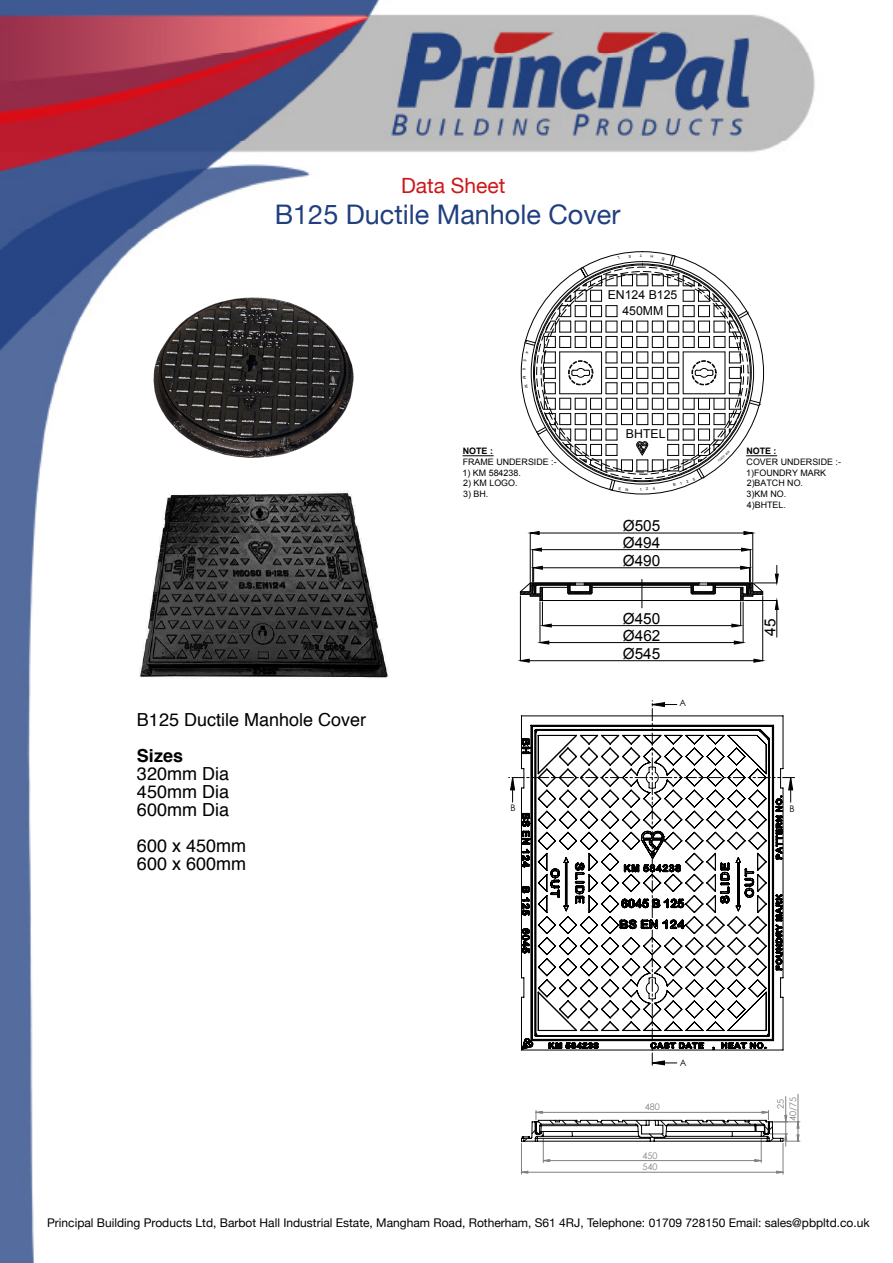
<style>
.page{position:relative;width:893px;height:1263px;background:#fff}
.page>*{position:absolute;margin:0;border:0;box-sizing:border-box;transform-origin:0 0}
.t1{font:27px "Helvetica Neue";color:#203f7f}
.t2{font:21px "Helvetica Neue";color:#cd1719}
.t3{font:18px/18px "Helvetica";color:#000;text-align:justify}
.t4{font:700 18px "Helvetica";color:#000}
.t5{font:15.3px/18.1px "Arial";color:#000}
.t6{font:12.3px/15.5px "Arial";color:#000;text-align:center}
.t7{font:12px "Helvetica Neue";color:#000}
.t8{font:9px "Century Gothic";color:#808080}
.t9{font:9px "Century Gothic";color:#000}
.t10{font:8.85px/10.8px "Arial";color:#000}
.t11{font:700 8.85px "Arial";color:#000}
.t12{font:3.9px "Arial";color:#000}
</style>
<div class="page">
<img style="left:0;top:0;width:815px;height:1263px">
<svg style="left:458px;top:247px;width:357px;height:421px"></svg>
<hr style="left:520px;top:596px;width:1px;height:65px;background:#000">
<hr style="left:762px;top:596px;width:1px;height:65px;background:#000">
<hr style="left:529px;top:660px;width:225px;height:1px;background:#000">
<svg style="left:520px;top:658px;width:10px;height:5px"></svg>
<svg style="left:753px;top:658px;width:10px;height:5px"></svg>
<hr style="left:746px;top:455px;width:31px;height:1px;background:#000">
<hr style="left:532px;top:549px;width:1px;height:33px;background:#000">
<hr style="left:750px;top:549px;width:1px;height:33px;background:#000">
<hr style="left:541px;top:549px;width:200px;height:1px;background:#000">
<svg style="left:532px;top:547px;width:10px;height:5px"></svg>
<svg style="left:741px;top:547px;width:10px;height:5px"></svg>
<hr style="left:530px;top:533px;width:1px;height:49px;background:#000">
<hr style="left:752px;top:533px;width:1px;height:49px;background:#000">
<hr style="left:539px;top:533px;width:205px;height:1px;background:#000">
<svg style="left:529px;top:531px;width:11px;height:4px"></svg>
<svg style="left:743px;top:531px;width:10px;height:4px"></svg>
<svg style="left:519px;top:565px;width:260px;height:80px"></svg>
<hr style="left:463px;top:455px;width:30px;height:1px;background:#000">
<img style="left:133px;top:281px;width:262px;height:203px">
<img style="left:133px;top:484px;width:260px;height:199px">
<hr style="left:509px;top:1221px;width:298px;height:1px;background:#c0c0c0">
<hr style="left:892px;top:695px;width:1px;height:483px;background:#c0c0c0">
<hr style="left:509px;top:1231px;width:298px;height:1px;background:#c0c0c0">
<hr style="left:509px;top:695px;width:1px;height:483px;background:#c0c0c0">
<hr style="left:860px;top:730px;width:1px;height:305px;background:#808080">
<hr style="left:892px;top:735px;width:1px;height:243px;background:#808080">
<svg style="left:892px;top:695px;width:1px;height:41px"></svg>
<hr style="left:521px;top:1143px;width:1px;height:31px;background:#808080">
<hr style="left:783px;top:1143px;width:1px;height:31px;background:#808080">
<svg style="left:509px;top:695px;width:298px;height:478px"></svg>
<svg style="left:523px;top:255px;width:237px;height:236px"></svg>
<h2 class="t2" style="left:401px;top:170px;width:106px">Data Sheet</h2>
<h1 class="t1" style="left:275px;top:195px;width:347px">B125 Ductile Manhole Cover</h1>
<p class="t12" style="left:642px;top:258px;width:4px;rotate:-180deg">T</p>
<p class="t6" style="left:608px;top:287px;width:71px">EN124 B125<br>450MM</p>
<h3 class="t3" style="left:137px;top:711px;width:231px">B125 Ductile Manhole Cover</h3>
<h3 class="t4" style="left:137px;top:741px;width:48px">Sizes</h3>
<h3 class="t3" style="left:137px;top:765px;width:94px">320mm Dia 450mm Dia 600mm Dia</h3>
<h3 class="t3" style="left:137px;top:837px;width:111px">600 x 450mm<br>600 x 600mm</h3>
<p class="t11" style="left:463px;top:445px;width:32px">NOTE :</p>
<p class="t10" style="left:463px;top:456px;width:95px">FRAME UNDERSIDE :-</p>
<p class="t10" style="left:462px;top:467px;width:60px">1) KM 584238.</p>
<p class="t10" style="left:463px;top:478px;width:56px">2) KM LOGO.</p>
<p class="t10" style="left:463px;top:489px;width:27px">3) BH.</p>
<p class="t6" style="left:626px;top:426px;width:41px">BHTEL</p>
<p class="t5" style="left:623px;top:517px;width:39px">Ø505</p>
<p class="t5" style="left:623px;top:533px;width:39px">Ø494</p>
<p class="t5" style="left:623px;top:551px;width:39px">Ø490</p>
<p class="t5" style="left:623px;top:609px;width:39px">Ø450</p>
<p class="t5" style="left:623px;top:626px;width:39px">Ø462<br>Ø545</p>
<p class="t9" style="left:679px;top:696px;width:8px">A</p>
<p class="t11" style="left:746px;top:445px;width:32px">NOTE :</p>
<p class="t10" style="left:746px;top:456px;width:96px">COVER UNDERSIDE :-<br>1)FOUNDRY MARK<br>2)BATCH NO.<br>3)KM NO.<br>4)BHTEL.</p>
<p class="t5" style="left:761px;top:636px;width:19px;rotate:-90deg">45</p>
<p class="t9" style="left:511px;top:801px;width:7px">B</p>
<p class="t9" style="left:789px;top:802px;width:7px">B</p>
<p class="t9" style="left:680px;top:1056px;width:8px">A</p>
<p class="t8" style="left:786px;top:1121px;width:25px;rotate:-90deg">40/75</p>
<p class="t8" style="left:645px;top:1101px;width:17px">480</p>
<p class="t8" style="left:774px;top:1109px;width:12px;rotate:-90deg">25</p>
<p class="t8" style="left:642px;top:1149px;width:17px">450</p>
<p class="t8" style="left:642px;top:1161px;width:17px">540</p>
<p class="t7" style="left:47px;top:1214px;width:824px">Principal Building Products Ltd, Barbot Hall Industrial Estate, Mangham Road, Rotherham, S61 4RJ, Telephone: 01709 728150 Email: sales@pbpltd.co.uk</p>
<p class="t9" style="left:490px;top:1220px;width:7px">8</p>
<p class="t9" style="left:602px;top:1220px;width:7px">7</p>
<p class="t9" style="left:699px;top:1220px;width:7px">6</p>
<p class="t9" style="left:796px;top:1220px;width:7px">5</p>
</div>
